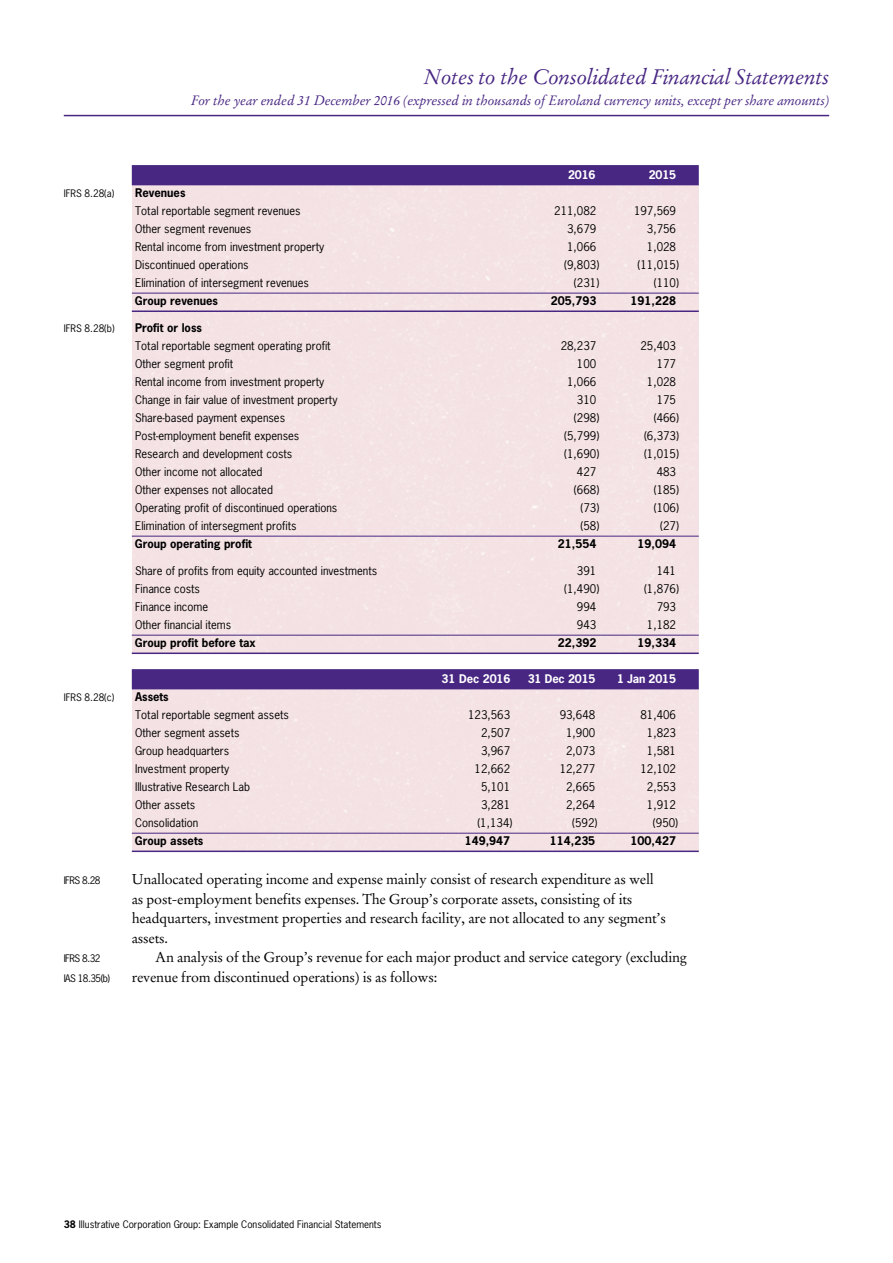
<style>
.page{position:relative;width:893px;height:1263px;background:#fff}
.page>*{position:absolute;margin:0;border:0;box-sizing:border-box;transform-origin:0 0}
.t1{font:italic 21px "Stempel Garamond";letter-spacing:-.015em;color:#482783}
.t2{font:14.25px/19.5px "Stempel Garamond";letter-spacing:-.015em;color:#000}
.t3{font:italic 13.5px "Stempel Garamond";letter-spacing:-.015em;color:#482783}
.t4{font:11.25px "News Gothic";color:#000}
.t5{font:700 11.25px "News Gothic";color:#000}
.t6{font:700 11.25px "News Gothic";letter-spacing:-.015em;color:#fff}
.t7{font:9.75px "News Gothic";color:#000}
.s1{font-weight:700}
</style>
<div class="page">
<hr style="left:64px;top:115px;width:765px;height:1px;background:#482783">
<div style="left:132px;top:165px;width:567px;height:20px;background:#482783"></div>
<hr style="left:132px;top:293px;width:567px;height:1px;background:#482783">
<hr style="left:132px;top:310px;width:567px;height:2px;background:#482783">
<hr style="left:132px;top:536px;width:567px;height:1px;background:#482783">
<hr style="left:132px;top:635px;width:567px;height:1px;background:#482783">
<hr style="left:132px;top:652px;width:567px;height:2px;background:#482783">
<div style="left:132px;top:669px;width:567px;height:20px;background:#482783"></div>
<hr style="left:132px;top:833px;width:567px;height:1px;background:#482783">
<hr style="left:132px;top:850px;width:567px;height:2px;background:#482783">
<h1 class="t1" style="left:424px;top:64px;width:407px">Notes to the Consolidated Financial Statements</h1>
<p class="t3" style="left:191px;top:92px;width:640px">For the year ended 31 December 2016 (expressed in thousands of Euroland currency units, except per share amounts)</p>
<p class="t6" style="left:568px;top:167px;width:29px">2016</p>
<p class="t6" style="left:649px;top:167px;width:29px">2015</p>
<p class="t7" style="left:64px;top:187px;width:52px">IFRS 8.28(a)</p>
<p class="t5" style="left:135px;top:185px;width:52px">Revenues</p>
<p class="t4" style="left:135px;top:204px;width:167px">Total reportable segment revenues</p>
<p class="t4" style="left:554px;top:204px;width:44px">211,082</p>
<p class="t4" style="left:634px;top:204px;width:44px">197,569</p>
<p class="t4" style="left:135px;top:222px;width:118px">Other segment revenues</p>
<p class="t4" style="left:567px;top:222px;width:31px">3,679</p>
<p class="t4" style="left:647px;top:222px;width:31px">3,756</p>
<p class="t4" style="left:135px;top:240px;width:191px">Rental income from investment property</p>
<p class="t4" style="left:567px;top:240px;width:31px">1,066</p>
<p class="t4" style="left:647px;top:240px;width:31px">1,028</p>
<p class="t4" style="left:135px;top:258px;width:115px">Discontinued operations</p>
<p class="t4" style="left:564px;top:258px;width:37px">(9,803)</p>
<p class="t4" style="left:638px;top:258px;width:43px">(11,015)</p>
<p class="t4" style="left:135px;top:276px;width:175px">Elimination of intersegment revenues</p>
<p class="t4" style="left:574px;top:276px;width:27px">(231)</p>
<p class="t4" style="left:654px;top:276px;width:27px">(110)</p>
<p class="t5" style="left:135px;top:293px;width:85px">Group revenues</p>
<p class="t5" style="left:551px;top:293px;width:47px">205,793</p>
<p class="t5" style="left:631px;top:293px;width:47px">191,228</p>
<p class="t7" style="left:64px;top:322px;width:52px">IFRS 8.28(b)</p>
<p class="t5" style="left:135px;top:320px;width:68px">Profit or loss</p>
<p class="t4" style="left:135px;top:339px;width:197px">Total reportable segment operating profit</p>
<p class="t4" style="left:561px;top:339px;width:37px">28,237</p>
<p class="t4" style="left:640px;top:339px;width:37px">25,403</p>
<p class="t4" style="left:135px;top:357px;width:100px">Other segment profit</p>
<p class="t4" style="left:577px;top:357px;width:21px">100</p>
<p class="t4" style="left:657px;top:357px;width:21px">177</p>
<p class="t4" style="left:135px;top:375px;width:191px">Rental income from investment property</p>
<p class="t4" style="left:567px;top:375px;width:31px">1,066</p>
<p class="t4" style="left:647px;top:375px;width:31px">1,028</p>
<p class="t4" style="left:135px;top:393px;width:204px">Change in fair value of investment property</p>
<p class="t4" style="left:577px;top:393px;width:21px">310</p>
<p class="t4" style="left:657px;top:393px;width:21px">175</p>
<p class="t4" style="left:135px;top:411px;width:152px">Share-based payment expenses</p>
<p class="t4" style="left:574px;top:411px;width:27px">(298)</p>
<p class="t4" style="left:654px;top:411px;width:27px">(466)</p>
<p class="t4" style="left:135px;top:429px;width:166px">Post-employment benefit expenses</p>
<p class="t4" style="left:564px;top:429px;width:37px">(5,799)</p>
<p class="t4" style="left:644px;top:429px;width:37px">(6,373)</p>
<p class="t4" style="left:135px;top:447px;width:159px">Research and development costs</p>
<p class="t4" style="left:564px;top:447px;width:37px">(1,690)</p>
<p class="t4" style="left:644px;top:447px;width:37px">(1,015)</p>
<p class="t4" style="left:135px;top:465px;width:129px">Other income not allocated</p>
<p class="t4" style="left:577px;top:465px;width:21px">427</p>
<p class="t4" style="left:657px;top:465px;width:21px">483</p>
<p class="t4" style="left:135px;top:483px;width:139px">Other expenses not allocated</p>
<p class="t4" style="left:574px;top:483px;width:27px">(668)</p>
<p class="t4" style="left:654px;top:483px;width:27px">(185)</p>
<p class="t4" style="left:135px;top:501px;width:204px">Operating profit of discontinued operations</p>
<p class="t4" style="left:580px;top:501px;width:20px">(73)</p>
<p class="t4" style="left:654px;top:501px;width:27px">(106)</p>
<p class="t4" style="left:135px;top:519px;width:163px">Elimination of intersegment profits</p>
<p class="t4" style="left:580px;top:519px;width:20px">(58)</p>
<p class="t4" style="left:660px;top:519px;width:20px">(27)</p>
<p class="t5" style="left:135px;top:536px;width:119px">Group operating profit</p>
<p class="t5" style="left:558px;top:536px;width:40px">21,554</p>
<p class="t5" style="left:638px;top:536px;width:40px">19,094</p>
<p class="t4" style="left:135px;top:564px;width:244px">Share of profits from equity accounted investments</p>
<p class="t4" style="left:577px;top:564px;width:21px">391</p>
<p class="t4" style="left:657px;top:564px;width:21px">141</p>
<p class="t4" style="left:135px;top:582px;width:66px">Finance costs</p>
<p class="t4" style="left:564px;top:582px;width:37px">(1,490)</p>
<p class="t4" style="left:644px;top:582px;width:37px">(1,876)</p>
<p class="t4" style="left:135px;top:600px;width:75px">Finance income</p>
<p class="t4" style="left:577px;top:600px;width:21px">994</p>
<p class="t4" style="left:657px;top:600px;width:21px">793</p>
<p class="t4" style="left:135px;top:618px;width:98px">Other financial items</p>
<p class="t4" style="left:577px;top:618px;width:21px">943</p>
<p class="t4" style="left:647px;top:618px;width:31px">1,182</p>
<p class="t5" style="left:135px;top:635px;width:122px">Group profit before tax</p>
<p class="t5" style="left:558px;top:635px;width:40px">22,392</p>
<p class="t5" style="left:638px;top:635px;width:40px">19,334</p>
<p class="t6" style="left:442px;top:671px;width:70px">31 Dec 2016</p>
<p class="t6" style="left:528px;top:671px;width:69px">31 Dec 2015</p>
<p class="t6" style="left:617px;top:671px;width:61px">1 Jan 2015</p>
<p class="t7" style="left:64px;top:691px;width:52px">IFRS 8.28(c)</p>
<p class="t5" style="left:135px;top:689px;width:35px">Assets</p>
<p class="t4" style="left:135px;top:708px;width:155px">Total reportable segment assets</p>
<p class="t4" style="left:468px;top:708px;width:44px">123,563</p>
<p class="t4" style="left:560px;top:708px;width:37px">93,648</p>
<p class="t4" style="left:640px;top:708px;width:37px">81,406</p>
<p class="t4" style="left:135px;top:726px;width:106px">Other segment assets</p>
<p class="t4" style="left:481px;top:726px;width:31px">2,507</p>
<p class="t4" style="left:566px;top:726px;width:31px">1,900</p>
<p class="t4" style="left:647px;top:726px;width:31px">1,823</p>
<p class="t4" style="left:135px;top:744px;width:96px">Group headquarters</p>
<p class="t4" style="left:481px;top:744px;width:31px">3,967</p>
<p class="t4" style="left:566px;top:744px;width:31px">2,073</p>
<p class="t4" style="left:647px;top:744px;width:31px">1,581</p>
<p class="t4" style="left:135px;top:762px;width:96px">Investment property</p>
<p class="t4" style="left:475px;top:762px;width:37px">12,662</p>
<p class="t4" style="left:560px;top:762px;width:37px">12,277</p>
<p class="t4" style="left:640px;top:762px;width:37px">12,102</p>
<p class="t4" style="left:135px;top:780px;width:117px">Illustrative Research Lab</p>
<p class="t4" style="left:481px;top:780px;width:31px">5,101</p>
<p class="t4" style="left:566px;top:780px;width:31px">2,665</p>
<p class="t4" style="left:647px;top:780px;width:31px">2,553</p>
<p class="t4" style="left:135px;top:798px;width:62px">Other assets</p>
<p class="t4" style="left:481px;top:798px;width:31px">3,281</p>
<p class="t4" style="left:566px;top:798px;width:31px">2,264</p>
<p class="t4" style="left:647px;top:798px;width:31px">1,912</p>
<p class="t4" style="left:135px;top:816px;width:65px">Consolidation</p>
<p class="t4" style="left:477px;top:816px;width:37px">(1,134)</p>
<p class="t4" style="left:572px;top:816px;width:27px">(592)</p>
<p class="t4" style="left:653px;top:816px;width:27px">(950)</p>
<p class="t5" style="left:135px;top:833px;width:70px">Group assets</p>
<p class="t5" style="left:465px;top:833px;width:47px">149,947</p>
<p class="t5" style="left:550px;top:833px;width:47px">114,235</p>
<p class="t5" style="left:631px;top:833px;width:47px">100,427</p>
<p class="t7" style="left:64px;top:874px;width:38px">IFRS 8.28</p>
<p class="t2" style="left:132px;top:870px;width:536px">Unallocated operating income and expense mainly consist of research expenditure as well as post-employment benefits expenses. The Group’s corporate assets, consisting of its headquarters, investment properties and research facility, are not allocated to any segment’s assets.</p>
<p class="t7" style="left:64px;top:952px;width:38px">IFRS 8.32</p>
<p class="t2" style="left:155px;top:948px;width:533px">An analysis of the Group’s revenue for each major product and service category (excluding</p>
<p class="t7" style="left:64px;top:972px;width:48px">IAS 18.35(b)</p>
<p class="t2" style="left:132px;top:967px;width:307px">revenue from discontinued operations) is as follows:</p>
<p class="t7" style="left:64px;top:1218px;width:319px"><span class="s1">38</span> Illustrative Corporation Group: Example Consolidated Financial Statements</p>
</div>
